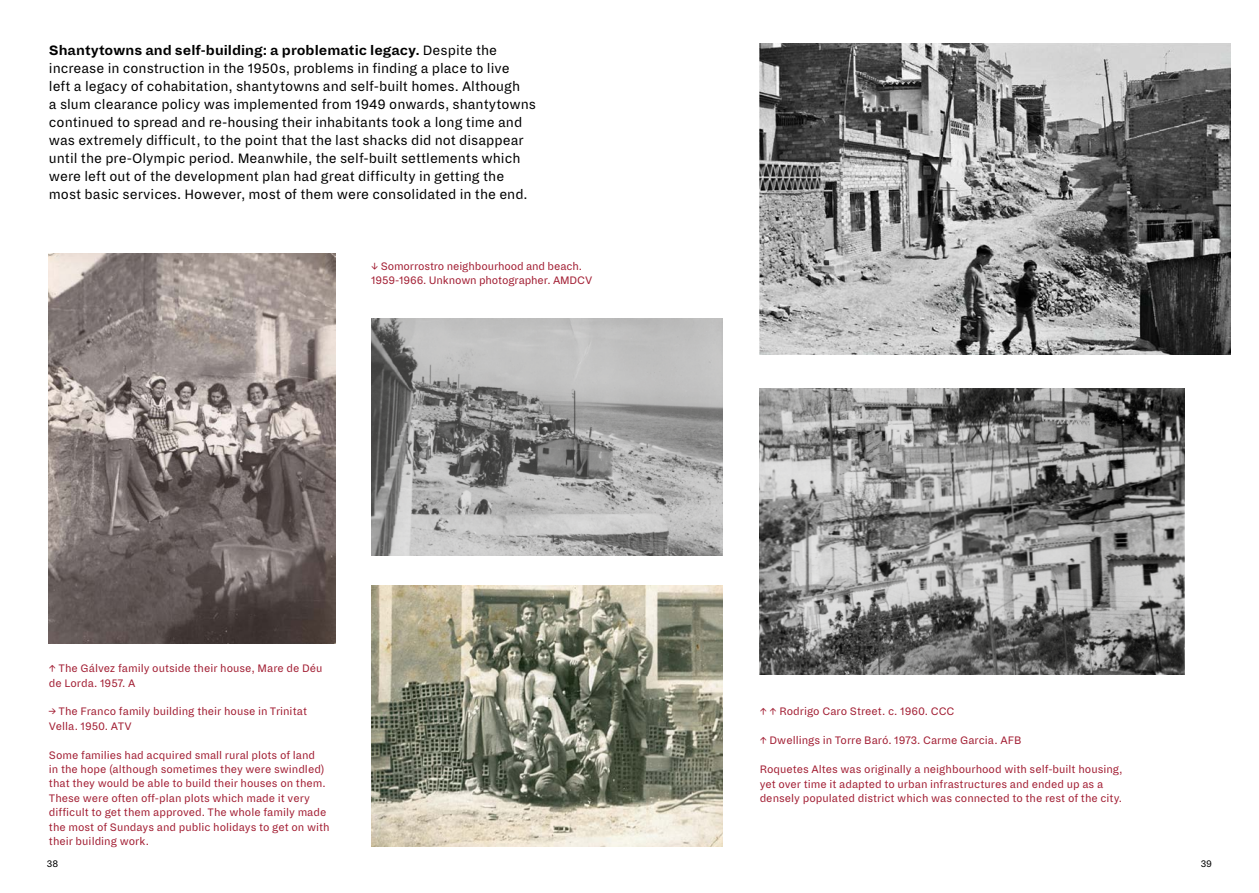
<style>
.page{position:relative;width:1259px;height:893px;background:#fff}
.page>*{position:absolute;margin:0;border:0;box-sizing:border-box;transform-origin:0 0}
.t1{font:15px/18px "Dia";color:#000}
.t2{font:12px/14.4px "Dia";color:#a32035}
.t3{font:10.5px "Dia";color:#000}
.s1{font-weight:700}
</style>
<div class="page">
<img style="left:759px;top:43px;width:471px;height:312px">
<img style="left:49px;top:253px;width:287px;height:390px">
<img style="left:371px;top:586px;width:351px;height:260px">
<img style="left:371px;top:319px;width:351px;height:236px">
<img style="left:759px;top:388px;width:425px;height:287px">
<p class="t1" style="left:49px;top:41px;width:489px"><span class="s1">Shantytowns and self-building: a problematic legacy.</span> Despite the increase in construction in the 1950s, problems in finding a place to live<br>left a legacy of cohabitation, shantytowns and self-built homes. Although<br>a slum clearance policy was implemented from 1949 onwards, shantytowns continued to spread and re-housing their inhabitants took a long time and was extremely difficult, to the point that the last shacks did not disappear until the pre-Olympic period. Meanwhile, the self-built settlements which were left out of the development plan had great difficulty in getting the most basic services. However, most of them were consolidated in the end.</p>
<p class="t2" style="left:371px;top:259px;width:223px">↓ Somorrostro neighbourhood and beach.<br>1959-1966. Unknown photographer. AMDCV</p>
<p class="t2" style="left:49px;top:661px;width:275px">↑ The Gálvez family outside their house, Mare de Déu de Lorda. 1957. A</p>
<p class="t2" style="left:49px;top:704px;width:260px">→ The Franco family building their house in Trinitat<br>Vella. 1950. ATV</p>
<p class="t2" style="left:49px;top:748px;width:282px">Some families had acquired small rural plots of land<br>in the hope (although sometimes they were swindled) that they would be able to build their houses on them.<br>These were often off-plan plots which made it very difficult to get them approved. The whole family made the most of Sundays and public holidays to get on with their building work.</p>
<p class="t2" style="left:759px;top:705px;width:196px">↑ ↑ Rodrigo Caro Street. c. 1960. CCC</p>
<p class="t2" style="left:759px;top:733px;width:263px">↑ Dwellings in Torre Baró. 1973. Carme Garcia. AFB</p>
<p class="t2" style="left:759px;top:762px;width:364px">Roquetes Altes was originally a neighbourhood with self-built housing, yet over time it adapted to urban infrastructures and ended up as a densely populated district which was connected to the rest of the city.</p>
<p class="t3" style="left:47px;top:858px;width:13px">38</p>
<p class="t3" style="left:1200px;top:858px;width:13px">39</p>
</div>
